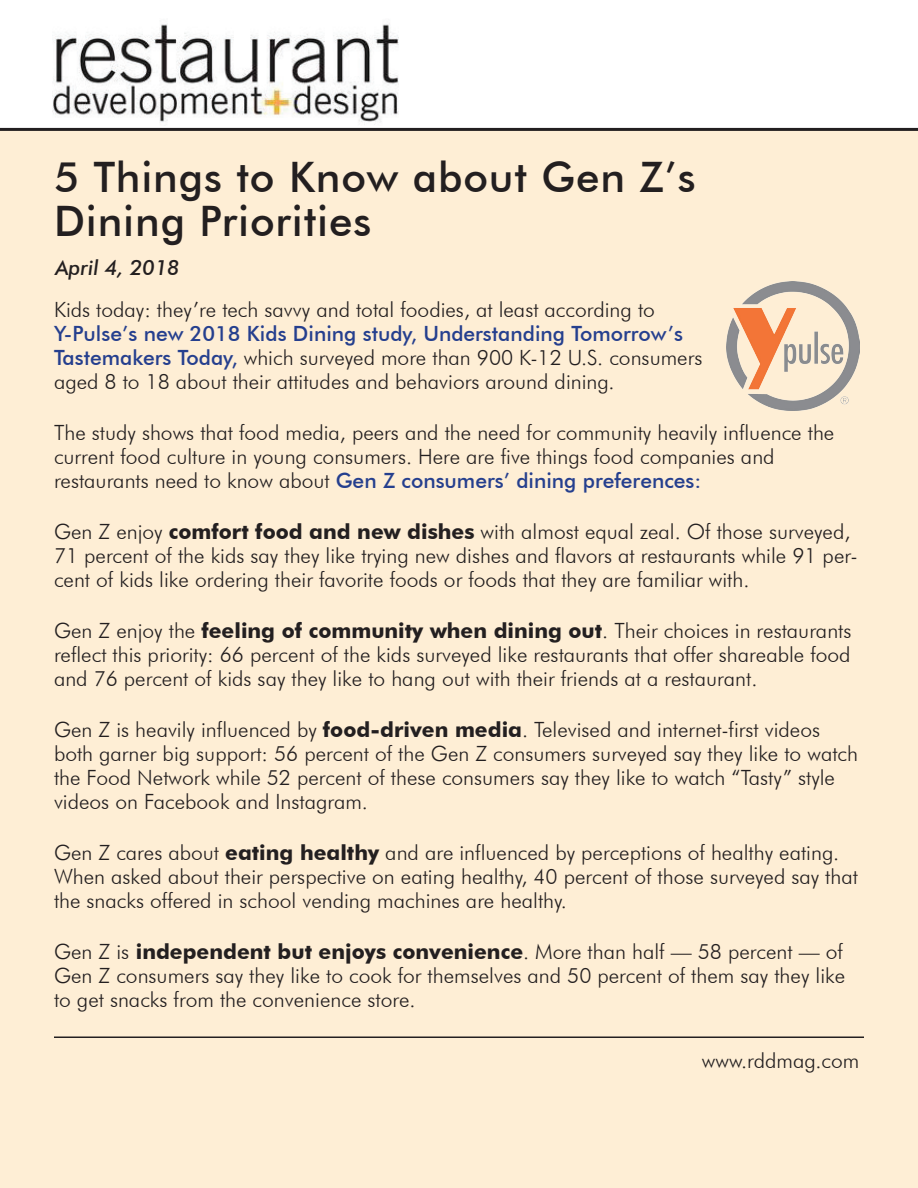
<style>
.page{position:relative;width:918px;height:1188px;background:#fff}
.page>*{position:absolute;margin:0;border:0;box-sizing:border-box;transform-origin:0 0}
.t1{font:500 42px/43.5px "Futura BT";letter-spacing:.02em;color:#231f20}
.t2{font:300 21px/24px "Futura BT";color:#231f20}
.t3{font:italic 500 21px "Futura BT";color:#231f20}
.s1{font-weight:500;color:#253f8e}
.s2{font-weight:700}
</style>
<div class="page">
<div style="left:0;top:130px;width:918px;height:1058px;background:#feeed5"></div>
<hr style="left:0;top:128px;width:918px;height:3px;background:#231f20">
<img style="left:52px;top:23px;width:347px;height:102px">
<img style="left:727px;top:281px;width:133px;height:129px">
<hr style="left:54px;top:1036px;width:810px;height:2px;background:#231f20">
<h1 class="t1" style="left:54px;top:155px;width:643px">5 Things to Know about Gen Z’s<br>Dining Priorities</h1>
<p class="t3" style="left:56px;top:255px;width:126px">April 4, 2018</p>
<p class="t2" style="left:54px;top:297px;width:602px">Kids today: they’re tech savvy and total foodies, at least according to</p>
<p class="t2" style="left:54px;top:321px;width:650px"><span class="s1">Y-Pulse’s new 2018 Kids Dining study, Understanding Tomorrow’s<br>Tastemakers Today,</span> which surveyed more than 900 K-12 U.S. consumers aged 8 to 18 about their attitudes and behaviors around dining.</p>
<p class="t2" style="left:54px;top:420px;width:782px">The study shows that food media, peers and the need for community heavily influence the current food culture in young consumers. Here are five things food companies and restaurants need to know about <span class="s1">Gen Z consumers’ dining preferences:</span></p>
<p class="t2" style="left:54px;top:519px;width:805px">Gen Z enjoy <span class="s2">comfort food and new dishes</span> with almost equal zeal. Of those surveyed,<br>71 percent of the kids say they like trying new dishes and flavors at restaurants while 91 per&shy;cent of kids like ordering their favorite foods or foods that they are familiar with.</p>
<p class="t2" style="left:54px;top:618px;width:799px;text-align:justify">Gen Z enjoy the <span class="s2">feeling of community when dining out</span>. Their choices in restaurants reflect this priority: 66 percent of the kids surveyed like restaurants that offer shareable food and 76 percent of kids say they like to hang out with their friends at a restaurant.</p>
<p class="t2" style="left:54px;top:717px;width:806px">Gen Z is heavily influenced by <span class="s2">food-driven media</span>. Televised and internet-first videos both garner big support: 56 percent of the Gen Z consumers surveyed say they like to watch the Food Network while 52 percent of these consumers say they like to watch “Tasty” style videos on Facebook and Instagram.</p>
<p class="t2" style="left:54px;top:840px;width:806px">Gen Z cares about <span class="s2">eating healthy</span> and are influenced by perceptions of healthy eating.<br>When asked about their perspective on eating healthy, 40 percent of those surveyed say that the snacks offered in school vending machines are healthy.</p>
<p class="t2" style="left:54px;top:939px;width:793px;text-align:justify">Gen Z is <span class="s2">independent but enjoys convenience</span>. More than half — 58 percent — of Gen Z consumers say they like to cook for themselves and 50 percent of them say they like to get snacks from the convenience store.</p>
<p class="t2" style="left:702px;top:1048px;width:159px">www.rddmag.com</p>
</div>
